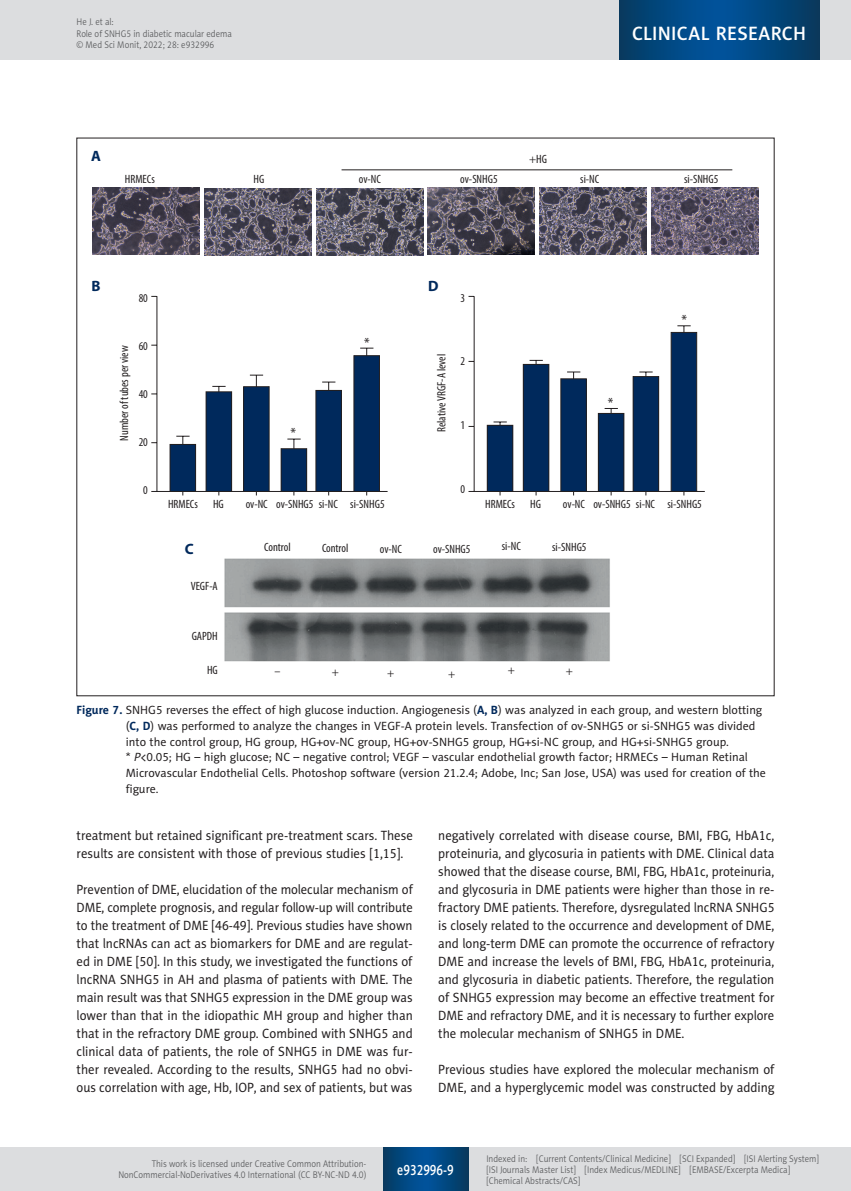
<style>
.page{position:relative;width:851px;height:1191px;background:#fff}
.page>*{position:absolute;margin:0;border:0;box-sizing:border-box;transform-origin:0 0}
.t1{font:19.5px "Naomi Sans EFN Medium";letter-spacing:.015em;color:#fff}
.t2{font:15px "Naomi Sans EFN Medium";color:#fff;scale:.8 1}
.t3{font:700 15px "Myriad Pro";color:#00295c}
.t4{font:condensed 15px "Myriad Pro";color:#231f20}
.MSM_Body{font:13.5px/18px "Naomi Sans EFN";color:#231f20;scale:.95 1}
.MSM_Body-2{font:13.5px/18px "Naomi Sans EFN";color:#231f20;text-align:justify;scale:.94 1}
.MSM_Rycina_tytul{font:12px/15.8px "Naomi Sans EFN";color:#231f20}
.t5{font:condensed 12px "Myriad Pro";color:#231f20}
.t6{font:9.75px/11.2px "Naomi Sans EFN Light";color:#57585a;scale:.9 1}
.s1{font-weight:700;color:#00295c}
.s2{font-style:italic}
</style>
<div class="page">
<img style="left:93px;top:188px;width:107px;height:67px">
<img style="left:204px;top:188px;width:107px;height:67px">
<img style="left:316px;top:188px;width:107px;height:67px">
<img style="left:428px;top:188px;width:107px;height:67px">
<img style="left:539px;top:188px;width:107px;height:67px">
<img style="left:651px;top:187px;width:107px;height:67px">
<img style="left:224px;top:558px;width:386px;height:104px">
<hr style="left:156px;top:296px;width:1px;height:195px;background:#231f20">
<hr style="left:151px;top:491px;width:236px;height:1px;background:#231f20">
<svg style="left:169px;top:347px;width:205px;height:149px"></svg>
<div style="left:353px;top:355px;width:27px;height:137px;background:#00295c;border:1px solid #231f20"></div>
<hr style="left:473px;top:296px;width:1px;height:195px;background:#231f20">
<hr style="left:468px;top:491px;width:236px;height:1px;background:#231f20">
<svg style="left:486px;top:325px;width:205px;height:171px"></svg>
<div style="left:670px;top:332px;width:27px;height:160px;background:#00295c;border:1px solid #231f20"></div>
<hr style="left:341px;top:169px;width:391px;height:1px;background:#231f20">
<div style="left:0;top:1148px;width:850px;height:43px;background:#dcdddf"></div>
<svg style="left:383px;top:1147px;width:85px;height:43px;background:#02477e"></svg>
<div style="left:0;top:0;width:850px;height:60px;background:#dcdddf"></div>
<svg style="left:619px;top:0;width:200px;height:60px;background:#02477e"></svg>
<p class="t6" style="left:77px;top:16px;width:174px">He J. et al:<br>Role of SNHG5 in diabetic macular edema © Med Sci Monit, 2022; 28: e932996</p>
<h1 class="t1" style="left:632px;top:22px;width:175px">CLINICAL RESEARCH</h1>
<p class="t3" style="left:91px;top:147px;width:11px">A</p>
<p class="t5" style="left:125px;top:172px;width:31px">HRMECs</p>
<p class="t5" style="left:253px;top:172px;width:12px">HG</p>
<p class="t5" style="left:529px;top:152px;width:19px">+HG</p>
<p class="t5" style="left:359px;top:172px;width:24px">ov-NC</p>
<p class="t5" style="left:460px;top:172px;width:39px">ov-SNHG5</p>
<p class="t5" style="left:580px;top:172px;width:21px">si-NC</p>
<p class="t5" style="left:684px;top:172px;width:36px">si-SNHG5</p>
<p class="t3" style="left:91px;top:277px;width:11px">B</p>
<p class="t5" style="left:139px;top:290px;width:11px">80</p>
<p class="t5" style="left:117px;top:440px;width:96px;rotate:-90deg">Number of tubes per view</p>
<p class="t5" style="left:139px;top:338px;width:11px">60</p>
<p class="t5" style="left:139px;top:386px;width:11px">40</p>
<p class="t5" style="left:139px;top:434px;width:11px">20</p>
<p class="t5" style="left:143px;top:482px;width:6px">0</p>
<p class="t4" style="left:364px;top:334px;width:7px">*</p>
<p class="t4" style="left:290px;top:424px;width:7px">*</p>
<p class="t5" style="left:168px;top:497px;width:31px">HRMECs</p>
<p class="t3" style="left:185px;top:539px;width:10px">C</p>
<p class="t5" style="left:213px;top:497px;width:12px">HG</p>
<p class="t5" style="left:246px;top:497px;width:140px">ov-NC ov-SNHG5 si-NC si-SNHG5</p>
<p class="t5" style="left:264px;top:540px;width:28px">Control</p>
<p class="t5" style="left:322px;top:541px;width:28px">Control</p>
<p class="t5" style="left:379px;top:541px;width:24px">ov-NC</p>
<p class="t5" style="left:191px;top:579px;width:29px">VEGF-A</p>
<p class="t3" style="left:428px;top:277px;width:12px">D</p>
<p class="t5" style="left:460px;top:290px;width:6px">3</p>
<p class="t5" style="left:434px;top:432px;width:79px;rotate:-90deg">Relative VRGF-A level</p>
<p class="t5" style="left:460px;top:354px;width:6px">2</p>
<p class="t5" style="left:460px;top:418px;width:6px">1</p>
<p class="t4" style="left:607px;top:394px;width:7px">*</p>
<p class="t4" style="left:681px;top:311px;width:7px">*</p>
<p class="t5" style="left:460px;top:482px;width:6px">0</p>
<p class="t5" style="left:485px;top:497px;width:31px">HRMECs</p>
<p class="t5" style="left:530px;top:497px;width:12px">HG</p>
<p class="t5" style="left:563px;top:497px;width:140px">ov-NC ov-SNHG5 si-NC si-SNHG5</p>
<p class="t5" style="left:433px;top:542px;width:39px">ov-SNHG5</p>
<p class="t5" style="left:501px;top:539px;width:21px">si-NC</p>
<p class="t5" style="left:552px;top:539px;width:36px">si-SNHG5</p>
<p class="t5" style="left:192px;top:628px;width:28px">GAPDH</p>
<p class="t5" style="left:207px;top:663px;width:12px">HG</p>
<p class="t5" style="left:274px;top:664px;width:7px">–</p>
<p class="t5" style="left:331px;top:665px;width:9px">+</p>
<p class="t5" style="left:387px;top:665px;width:9px">+</p>
<p class="t5" style="left:448px;top:666px;width:9px">+</p>
<p class="t5" style="left:507px;top:663px;width:9px">+</p>
<p class="t5" style="left:565px;top:663px;width:9px">+</p>
<p class="MSM_Rycina_tytul" style="left:126px;top:702px;width:641px;text-indent:-49px"><span class="s1">Figure 7.</span> SNHG5 reverses the effect of high glucose induction. Angiogenesis (<span class="s1">A, B</span>) was analyzed in each group, and western blotting (<span class="s1">C, D</span>) was performed to analyze the changes in VEGF-A protein levels. Transfection of ov-SNHG5 or si-SNHG5 was divided into the control group, HG group, HG+ov-NC group, HG+ov-SNHG5 group, HG+si-NC group, and HG+si-SNHG5 group.<br>* <span class="s2">P</span>&lt;0.05; HG – high glucose; NC – negative control; VEGF – vascular endothelial growth factor; HRMECs – Human Retinal Microvascular Endothelial Cells. Photoshop software (version 21.2.4; Adobe, Inc; San Jose, USA) was used for creation of the figure.</p>
<p class="MSM_Body" style="left:77px;top:826px;width:355px">treatment but retained significant pre-treatment scars. These results are consistent with those of previous studies [1,15].</p>
<p class="MSM_Body-2" style="left:77px;top:880px;width:359px">Prevention of DME, elucidation of the molecular mechanism of DME, complete prognosis, and regular follow-up will contribute to the treatment of DME [46-49]. Previous studies have shown that lncRNAs can act as biomarkers for DME and are regulat&shy;ed in DME [50]. In this study, we investigated the functions of lncRNA SNHG5 in AH and plasma of patients with DME. The main result was that SNHG5 expression in the DME group was lower than that in the idiopathic MH group and higher than that in the refractory DME group. Combined with SNHG5 and clinical data of patients, the role of SNHG5 in DME was fur&shy;ther revealed. According to the results, SNHG5 had no obvi&shy;ous correlation with age, Hb, IOP, and sex of patients, but was</p>
<p class="MSM_Body" style="left:438px;top:826px;width:355px;text-align:justify">negatively correlated with disease course, BMI, FBG, HbA1c, proteinuria, and glycosuria in patients with DME. Clinical data showed that the disease course, BMI, FBG, HbA1c, proteinuria, and glycosuria in DME patients were higher than those in re&shy;fractory DME patients. Therefore, dysregulated lncRNA SNHG5 is closely related to the occurrence and development of DME, and long-term DME can promote the occurrence of refractory DME and increase the levels of BMI, FBG, HbA1c, proteinuria, and glycosuria in diabetic patients. Therefore, the regulation of SNHG5 expression may become an effective treatment for DME and refractory DME, and it is necessary to further explore the molecular mechanism of SNHG5 in DME.</p>
<p class="MSM_Body" style="left:438px;top:1060px;width:355px">Previous studies have explored the molecular mechanism of<br>DME, and a hyperglycemic model was constructed by adding</p>
<p class="t6" style="left:118px;top:1158px;width:277px;text-align:right">This work is licensed under Creative Common Attribution-<br>NonCommercial-NoDerivatives 4.0 International (CC BY-NC-ND 4.0)</p>
<p class="t2" style="left:397px;top:1160px;width:72px">e932996-9</p>
<p class="t6" style="left:486px;top:1152px;width:371px">Indexed in: [Current Contents/Clinical Medicine] [SCI Expanded] [ISI Alerting System] [ISI Journals Master List] [Index Medicus/MEDLINE] [EMBASE/Excerpta Medica] [Chemical Abstracts/CAS]</p>
</div>
